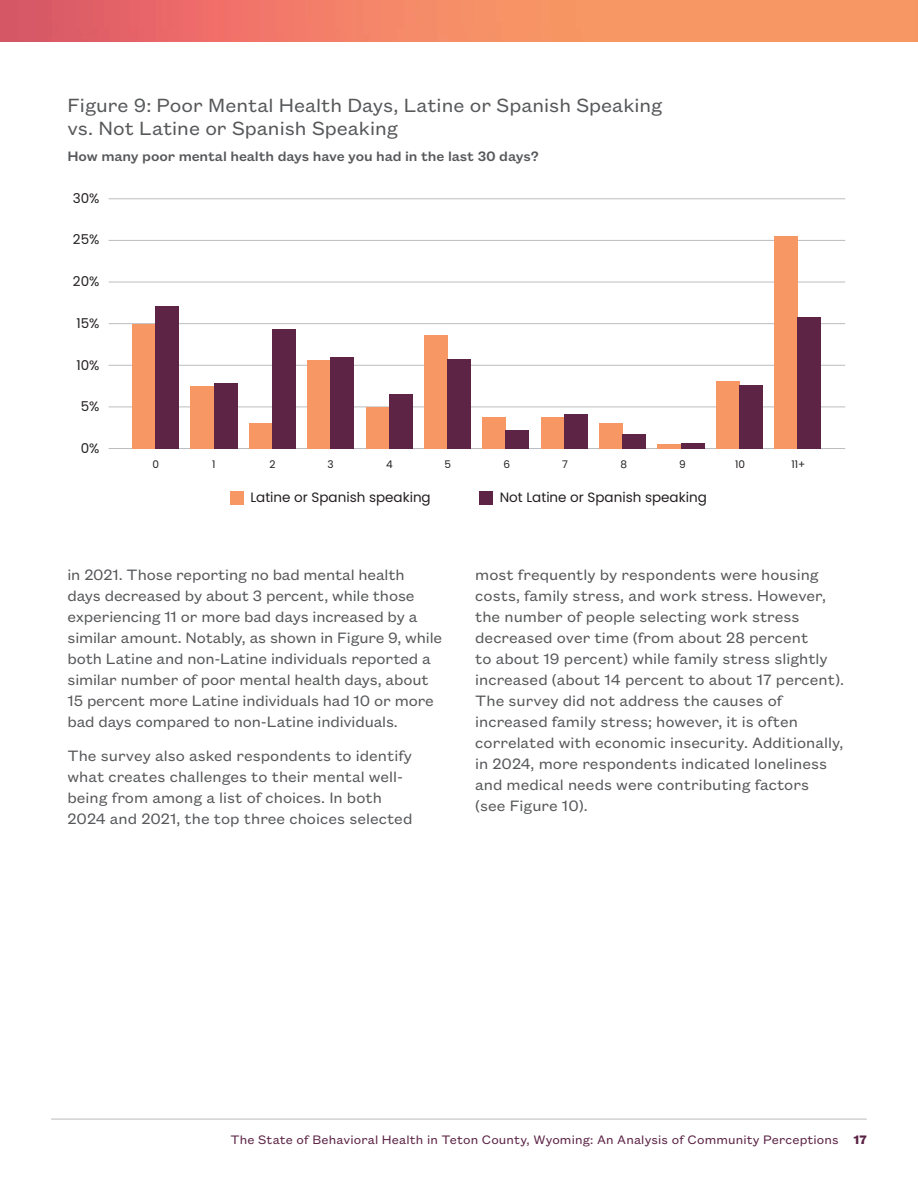
<style>
.page{position:relative;width:918px;height:1188px;background:#fff}
.page>*{position:absolute;margin:0;border:0;box-sizing:border-box;transform-origin:0 0}
.t1{font:21px/22.5px "Founders Grotesk Text";color:#57585a}
.t2{font:16.5px/21px "Founders Grotesk Text";color:#57585a}
.t3{font:500 15px "Founders Grotesk Text";letter-spacing:-.01em;color:#57585a}
.t4{font:13.5px "Founders Grotesk Text";letter-spacing:.01em;color:#5b2345}
.t5{font:13.5px "Poppins";color:#231f20}
.t6{font:10.5px "Poppins";color:#231f20}
.s1{font-weight:700}
</style>
<div class="page">
<hr style="left:51px;top:1118px;width:816px;height:2px;background:#d1d2d4">
<img style="left:0;top:0;width:918px;height:42px">
<hr style="left:109px;top:448px;width:736px;height:1px;background:#bcbdc0">
<hr style="left:109px;top:407px;width:736px;height:1px;background:#bcbdc0">
<hr style="left:109px;top:365px;width:736px;height:1px;background:#bcbdc0">
<hr style="left:109px;top:323px;width:736px;height:1px;background:#bcbdc0">
<hr style="left:109px;top:282px;width:736px;height:1px;background:#bcbdc0">
<hr style="left:109px;top:198px;width:736px;height:1px;background:#bcbdc0">
<hr style="left:109px;top:240px;width:736px;height:1px;background:#bcbdc0">
<div style="left:132px;top:324px;width:24px;height:125px;background:#f79763"></div>
<div style="left:156px;top:306px;width:23px;height:143px;background:#5e2446"></div>
<div style="left:191px;top:386px;width:23px;height:63px;background:#f79763"></div>
<div style="left:214px;top:383px;width:23px;height:66px;background:#5e2446"></div>
<div style="left:249px;top:423px;width:23px;height:26px;background:#f79763"></div>
<div style="left:272px;top:329px;width:23px;height:120px;background:#5e2446"></div>
<div style="left:308px;top:360px;width:23px;height:89px;background:#f79763"></div>
<div style="left:331px;top:357px;width:23px;height:92px;background:#5e2446"></div>
<div style="left:366px;top:407px;width:23px;height:42px;background:#f79763"></div>
<div style="left:389px;top:394px;width:23px;height:55px;background:#5e2446"></div>
<div style="left:424px;top:335px;width:23px;height:114px;background:#f79763"></div>
<div style="left:447px;top:359px;width:24px;height:90px;background:#5e2446"></div>
<div style="left:483px;top:417px;width:23px;height:32px;background:#f79763"></div>
<div style="left:506px;top:430px;width:23px;height:19px;background:#5e2446"></div>
<div style="left:541px;top:418px;width:23px;height:31px;background:#f79763"></div>
<div style="left:564px;top:414px;width:23px;height:35px;background:#5e2446"></div>
<div style="left:599px;top:423px;width:24px;height:26px;background:#f79763"></div>
<div style="left:623px;top:434px;width:23px;height:15px;background:#5e2446"></div>
<div style="left:658px;top:444px;width:23px;height:5px;background:#f79763"></div>
<div style="left:681px;top:443px;width:23px;height:6px;background:#5e2446"></div>
<div style="left:716px;top:381px;width:23px;height:68px;background:#f79763"></div>
<div style="left:739px;top:385px;width:23px;height:64px;background:#5e2446"></div>
<div style="left:775px;top:236px;width:23px;height:213px;background:#f79763"></div>
<div style="left:798px;top:317px;width:23px;height:132px;background:#5e2446"></div>
<div style="left:230px;top:491px;width:13px;height:13px;background:#f79763"></div>
<div style="left:479px;top:491px;width:14px;height:13px;background:#5e2446"></div>
<p class="t1" style="left:68px;top:93px;width:596px">Figure 9: Poor Mental Health Days, Latine or Spanish Speaking vs. Not Latine or Spanish Speaking</p>
<p class="t3" style="left:68px;top:146px;width:473px">How many poor mental health days have you had in the last 30 days?</p>
<p class="t5" style="left:73px;top:190px;width:28px">30%</p>
<p class="t5" style="left:73px;top:232px;width:28px">25%</p>
<p class="t5" style="left:73px;top:274px;width:28px">20%</p>
<p class="t5" style="left:76px;top:315px;width:25px">15%</p>
<p class="t5" style="left:76px;top:357px;width:25px">10%</p>
<p class="t5" style="left:81px;top:399px;width:20px">5%</p>
<p class="t5" style="left:81px;top:440px;width:20px">0%</p>
<p class="t6" style="left:152px;top:458px;width:8px">0</p>
<p class="t6" style="left:212px;top:458px;width:5px">1</p>
<p class="t6" style="left:270px;top:458px;width:8px">2</p>
<p class="t6" style="left:328px;top:458px;width:8px">3</p>
<p class="t6" style="left:386px;top:458px;width:8px">4</p>
<p class="t6" style="left:444px;top:458px;width:8px">5</p>
<p class="t6" style="left:503px;top:458px;width:8px">6</p>
<p class="t6" style="left:562px;top:458px;width:7px">7</p>
<p class="t6" style="left:620px;top:458px;width:8px">8</p>
<p class="t6" style="left:679px;top:458px;width:8px">9</p>
<p class="t6" style="left:735px;top:458px;width:11px">10</p>
<p class="t6" style="left:792px;top:458px;width:15px">11+</p>
<p class="t5" style="left:250px;top:490px;width:182px">Latine or Spanish speaking</p>
<p class="t5" style="left:500px;top:490px;width:209px">Not Latine or Spanish speaking</p>
<p class="t2" style="left:68px;top:563px;width:376px">in 2021. Those reporting no bad mental health days decreased by about 3 percent, while those experiencing 11 or more bad days increased by a similar amount. Notably, as shown in Figure 9, while both Latine and non-Latine individuals reported a similar number of poor mental health days, about 15 percent more Latine individuals had 10 or more bad days compared to non-Latine individuals.</p>
<p class="t2" style="left:68px;top:744px;width:346px">The survey also asked respondents to identify what creates challenges to their mental well&shy;being from among a list of choices. In both 2024 and 2021, the top three choices selected</p>
<p class="t2" style="left:475px;top:563px;width:370px">most frequently by respondents were housing costs, family stress, and work stress. However, the number of people selecting work stress decreased over time (from about 28 percent<br>to about 19 percent) while family stress slightly increased (about 14 percent to about 17 percent).<br>The survey did not address the causes of increased family stress; however, it is often correlated with economic insecurity. Additionally, in 2024, more respondents indicated loneliness and medical needs were contributing factors<br>(see Figure 10).</p>
<p class="t4" style="left:230px;top:1131px;width:638px">The State of Behavioral Health in Teton County, Wyoming: An Analysis of Community Perceptions <span class="s1">17</span></p>
</div>
